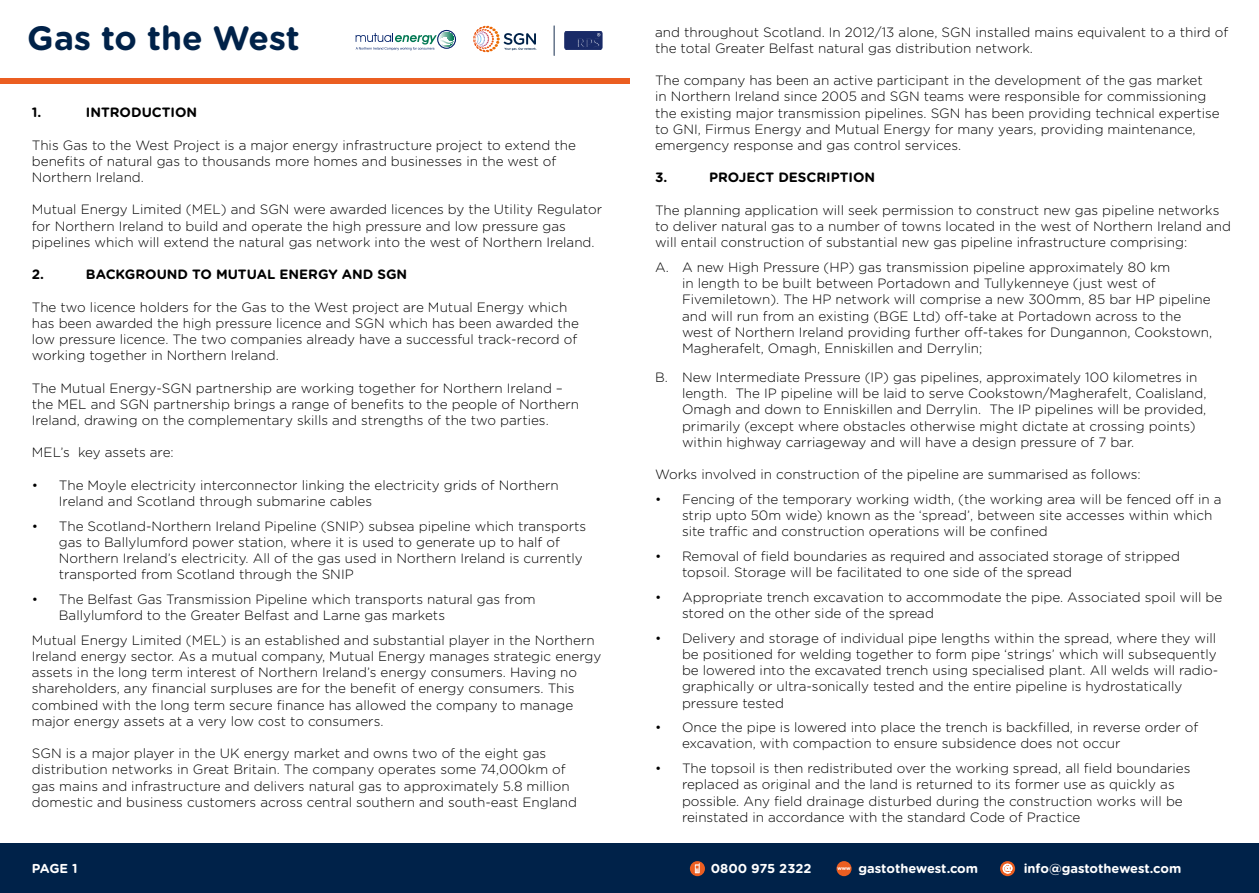
<style>
.page{position:relative;width:1259px;height:893px;background:#fff}
.page>*{position:absolute;margin:0;border:0;box-sizing:border-box;transform-origin:0 0}
.t1{font:700 33.75px "Gotham Rounded";color:#002249}
.t2{font:300 13.5px/16.2px "Gotham Rounded";color:#000}
.t3{font:700 13.5px "Gotham Rounded";color:#000}
.t4{font:700 12.9px "Gotham Rounded";color:#fff}
.t5{font:700 5.25px "Gotham Rounded";color:#fff}
.s1{font-size:10.35px}
</style>
<div class="page">
<div style="left:0;top:843px;width:1259px;height:50px;background:#002249"></div>
<div style="left:437px;top:30px;width:19px;height:19px;border:1px solid #022169;border-radius:50%"></div>
<svg style="left:355px;top:32px;width:100px;height:18px"></svg>
<div style="left:565px;top:31px;width:37px;height:19px;background:#192a67;border-radius:2px"></div>
<div style="left:565px;top:31px;width:37px;height:19px;border:1px solid #192a67;border-radius:2px"></div>
<svg style="left:578px;top:33px;width:22px;height:14px"></svg>
<svg style="left:554px;top:26px;width:1px;height:29px"></svg>
<div style="left:836px;top:861px;width:15px;height:15px;background:#eb5e21;border-radius:50%"></div>
<svg style="left:1000px;top:861px;width:15px;height:15px"></svg>
<svg style="left:1003px;top:864px;width:9px;height:9px"></svg>
<svg style="left:690px;top:861px;width:15px;height:15px"></svg>
<svg style="left:695px;top:863px;width:4px;height:10px"></svg>
<svg style="left:473px;top:26px;width:64px;height:26px"></svg>
<div style="left:0;top:78px;width:629px;height:6px;background:#eb5e21"></div>
<h1 class="t1" style="left:27px;top:13px;width:274px">Gas to the West</h1>
<p class="t3" style="left:32px;top:102px;width:11px">1.</p>
<p class="t3" style="left:86px;top:102px;width:113px">INTRODUCTION</p>
<p class="t2" style="left:32px;top:136px;width:545px">This Gas to the West Project is a major energy infrastructure project to extend the benefits of natural gas to thousands more homes and businesses in the west of<br>Northern Ireland.</p>
<p class="t2" style="left:32px;top:201px;width:572px">Mutual Energy Limited (MEL) and SGN were awarded licences by the Utility Regulator for Northern Ireland to build and operate the high pressure and low pressure gas pipelines which will extend the natural gas network into the west of Northern Ireland.</p>
<p class="t3" style="left:32px;top:264px;width:14px">2.</p>
<p class="t3" style="left:86px;top:264px;width:323px">BACKGROUND TO MUTUAL ENERGY AND SGN</p>
<p class="t2" style="left:32px;top:298px;width:548px">The two licence holders for the Gas to the West project are Mutual Energy which has been awarded the high pressure licence and SGN which has been awarded the low pressure licence. The two companies already have a successful track-record of working together in Northern Ireland.</p>
<p class="t2" style="left:32px;top:379px;width:548px">The Mutual Energy-SGN partnership are working together for Northern Ireland – the MEL and SGN partnership brings a range of benefits to the people of Northern<br>Ireland, drawing on the complementary skills and strengths of the two parties.</p>
<p class="t2" style="left:32px;top:444px;width:143px">MEL’s key assets are:</p>
<p class="t2" style="left:59px;top:476px;width:501px;text-indent:-27px">• The Moyle electricity interconnector linking the electricity grids of Northern<br>Ireland and Scotland through submarine cables</p>
<p class="t2" style="left:59px;top:517px;width:529px;text-indent:-27px">• The Scotland-Northern Ireland Pipeline (SNIP) subsea pipeline which transports gas to Ballylumford power station, where it is used to generate up to half of Northern Ireland’s electricity. All of the gas used in Northern Ireland is currently transported from Scotland through the SNIP</p>
<p class="t2" style="left:59px;top:590px;width:478px;text-indent:-27px">• The Belfast Gas Transmission Pipeline which transports natural gas from<br>Ballylumford to the Greater Belfast and Larne gas markets</p>
<p class="t2" style="left:32px;top:631px;width:571px">Mutual Energy Limited (MEL) is an established and substantial player in the Northern Ireland energy sector. As a mutual company, Mutual Energy manages strategic energy assets in the long term interest of Northern Ireland’s energy consumers. Having no shareholders, any financial surpluses are for the benefit of energy consumers. This combined with the long term secure finance has allowed the company to manage major energy assets at a very low cost to consumers.</p>
<p class="t2" style="left:32px;top:745px;width:547px">SGN is a major player in the UK energy market and owns two of the eight gas distribution networks in Great Britain. The company operates some 74,000km of gas mains and infrastructure and delivers natural gas to approximately 5.8 million domestic and business customers across central southern and south-east England</p>
<p class="t2" style="left:655px;top:23px;width:575px">and throughout Scotland. In 2012/13 alone, SGN installed mains equivalent to a third of the total Greater Belfast natural gas distribution network.</p>
<p class="t2" style="left:655px;top:72px;width:566px">The company has been an active participant in the development of the gas market<br>in Northern Ireland since 2005 and SGN teams were responsible for commissioning the existing major transmission pipelines. SGN has been providing technical expertise to GNI, Firmus Energy and Mutual Energy for many years, providing maintenance, emergency response and gas control services.</p>
<p class="t3" style="left:655px;top:168px;width:14px">3.</p>
<p class="t3" style="left:709px;top:168px;width:168px">PROJECT DESCRIPTION</p>
<p class="t2" style="left:655px;top:201px;width:577px">The planning application will seek permission to construct new gas pipeline networks to deliver natural gas to a number of towns located in the west of Northern Ireland and will entail construction of substantial new gas pipeline infrastructure comprising:</p>
<p class="t2" style="left:682px;top:258px;width:532px;text-indent:-27px">A. A new High Pressure (HP) gas transmission pipeline approximately 80 km<br>in length to be built between Portadown and Tullykenneye (just west of Fivemiletown). The HP network will comprise a new 300mm, 85 bar HP pipeline and will run from an existing (BGE Ltd) off-take at Portadown across to the west of Northern Ireland providing further off-takes for Dungannon, Cookstown, Magherafelt, Omagh, Enniskillen and Derrylin;</p>
<p class="t2" style="left:682px;top:368px;width:526px;text-indent:-27px">B. New Intermediate Pressure (IP) gas pipelines, approximately 100 kilometres in length. The IP pipeline will be laid to serve Cookstown/Magherafelt, Coalisland, Omagh and down to Enniskillen and Derrylin. The IP pipelines will be provided, primarily (except where obstacles otherwise might dictate at crossing points) within highway carriageway and will have a design pressure of 7 bar.</p>
<p class="t2" style="left:655px;top:466px;width:487px">Works involved in construction of the pipeline are summarised as follows:</p>
<p class="t2" style="left:682px;top:490px;width:541px;text-indent:-27px">• Fencing of the temporary working width, (the working area will be fenced off in a strip upto 50m wide) known as the ‘spread’, between site accesses within which site traffic and construction operations will be confined</p>
<p class="t2" style="left:682px;top:547px;width:499px;text-indent:-27px">• Removal of field boundaries as required and associated storage of stripped topsoil. Storage will be facilitated to one side of the spread</p>
<p class="t2" style="left:682px;top:588px;width:542px;text-indent:-27px">• Appropriate trench excavation to accommodate the pipe. Associated spoil will be stored on the other side of the spread</p>
<p class="t2" style="left:682px;top:629px;width:538px;text-indent:-27px">• Delivery and storage of individual pipe lengths within the spread, where they will be positioned for welding together to form pipe ‘strings’ which will subsequently be lowered into the excavated trench using specialised plant. All welds will radio&shy;graphically or ultra-sonically tested and the entire pipeline is hydrostatically pressure tested</p>
<p class="t2" style="left:682px;top:719px;width:518px;text-indent:-27px">• Once the pipe is lowered into place the trench is backfilled, in reverse order of excavation, with compaction to ensure subsidence does not occur</p>
<p class="t2" style="left:682px;top:760px;width:510px;text-indent:-27px">• The topsoil is then redistributed over the working spread, all field boundaries replaced as original and the land is returned to its former use as quickly as possible. Any field drainage disturbed during the construction works will be reinstated in accordance with the standard Code of Practice</p>
<p class="t4" style="left:32px;top:859px;width:47px">PAGE 1</p>
<p class="t4" style="left:711px;top:859px;width:102px">0800 975 2322</p>
<p class="t5" style="left:837px;top:864px;width:15px">www</p>
<p class="t4" style="left:858px;top:859px;width:121px">gastothewest.com</p>
<p class="t4" style="left:1002px;top:859px;width:180px"><span class="s1">@</span> info@gastothewest.com</p>
</div>
